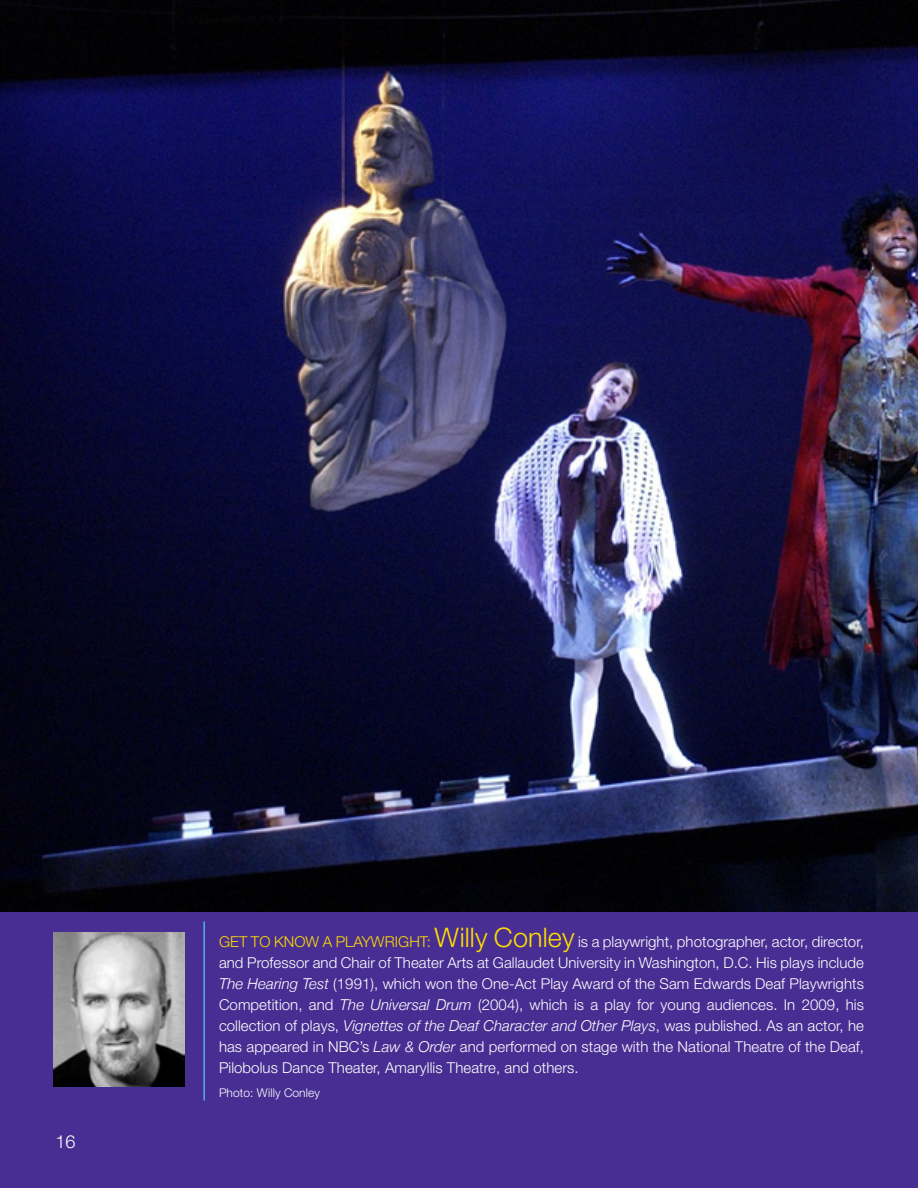
<style>
.page{position:relative;width:918px;height:1188px;background:#482e92}
.page>*{position:absolute;margin:0;border:0;box-sizing:border-box;transform-origin:0 0}
.t1{font:300 18px "Helvetica Neue";color:#fff}
.t2{font:300 15px/21px "Helvetica Neue";letter-spacing:.005em;color:#fff;text-align:justify}
.t3{font:300 12px "Helvetica Neue";letter-spacing:.005em;color:#fff}
.s1{color:#ffdc01}
.s2{font-size:27px;color:#ffdc01}
.s3{font-style:italic}
</style>
<div class="page">
<hr style="left:203px;top:922px;width:2px;height:179px;background:#4cb5df">
<img style="left:53px;top:933px;width:132px;height:153px">
<img style="left:0;top:0;width:918px;height:912px">
<p class="t1" style="left:55px;top:1131px;width:22px">16</p>
<p class="t2" style="left:219px;top:931px;width:647px"><span class="s1">GET TO KNOW A PLAYWRIGHT:</span> <span class="s2">Willy Conley</span> is a playwright, photographer, actor, director, and Professor and Chair of Theater Arts at Gallaudet University in Washington, D.C. His plays include <span class="s3">The Hearing Test</span> (1991), which won the One-Act Play Award of the Sam Edwards Deaf Playwrights Competition, and <span class="s3">The Universal Drum</span> (2004), which is a play for young audiences. In 2009, his collection of plays, <span class="s3">Vignettes of the Deaf Character and Other Plays</span>, was published. As an actor, he has appeared in NBC’s <span class="s3">Law &amp; Order</span> and performed on stage with the National Theatre of the Deaf, Pilobolus Dance Theater, Amaryllis Theatre, and others.</p>
<p class="t3" style="left:219px;top:1085px;width:102px">Photo: Willy Conley</p>
</div>
